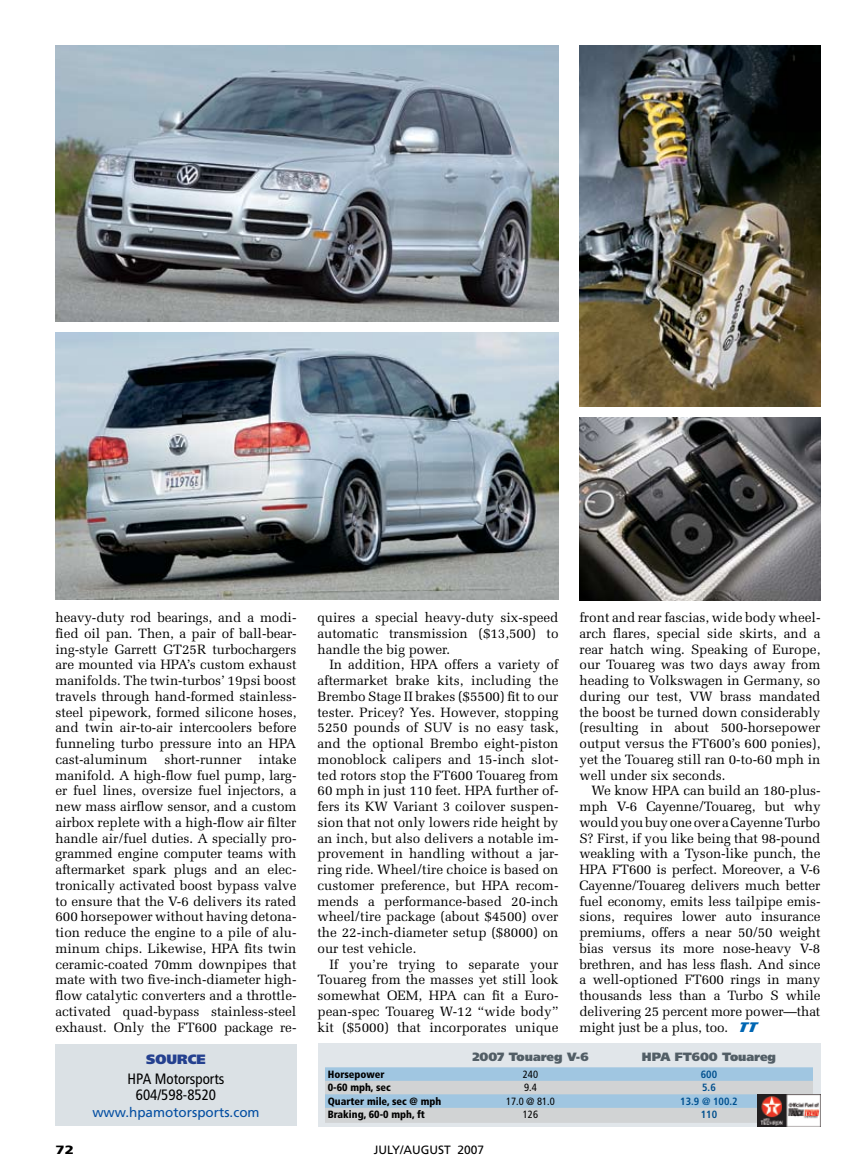
<style>
.page{position:relative;width:864px;height:1175px;background:#fff}
.page>*{position:absolute;margin:0;border:0;box-sizing:border-box;transform-origin:0 0}
.t1{font:condensed 15px/16.5px "Frutiger LT Std";color:#000;text-align:center}
.t2{font:13.5px/15.8px "Melior LT Std";color:#000;text-align:justify}
.t3{font:13.5px "Frutiger LT Std";color:#034ea2}
.t4{font:900 13.5px "Frutiger LT Std";color:#24408f}
.t5{font:900 12px "Frutiger LT Std";color:#525e66}
.t6{font:12px "Frutiger LT Std";color:#000}
.t7{font:900 12px "Frutiger LT Std";color:#000;scale:1.25 1}
.t8{font:900 condensed 10.5px "Frutiger LT Std";color:#000}
.t9{font:700 condensed 10.5px "Frutiger LT Std";color:#00508f}
.t10{font:condensed 10.5px "Frutiger LT Std";color:#000}
.s1{font-family:"Impact Slant Plain";color:#0066b3}
</style>
<div class="page">
<div style="left:318px;top:1043px;width:502px;height:83px;background:#e1e6ea"></div>
<div style="left:325px;top:1067px;width:488px;height:15px;background:#a0c6e1"></div>
<div style="left:325px;top:1080px;width:488px;height:15px;background:#d1d3d4"></div>
<div style="left:325px;top:1094px;width:488px;height:15px;background:#a0c6e1"></div>
<div style="left:325px;top:1107px;width:488px;height:15px;background:#d1d3d4"></div>
<div style="left:56px;top:1044px;width:241px;height:82px;background:#dbe1e5"></div>
<img style="left:56px;top:45px;width:502px;height:276px">
<img style="left:56px;top:333px;width:502px;height:267px">
<img style="left:579px;top:45px;width:241px;height:361px">
<img style="left:579px;top:417px;width:241px;height:183px">
<img style="left:757px;top:1094px;width:63px;height:32px">
<p class="t2" style="left:56px;top:609px;width:243px">heavy-duty rod bearings, and a modi&shy;fied oil pan. Then, a pair of ball-bear&shy;ing-style Garrett GT25R turbochargers are mounted via HPA’s custom exhaust manifolds. The twin-turbos’ 19psi boost travels through hand-formed stainless&shy;steel pipework, formed silicone hoses, and twin air-to-air intercoolers before funneling turbo pressure into an HPA cast-aluminum short-runner intake manifold. A high-flow fuel pump, larg&shy;er fuel lines, oversize fuel injectors, a new mass airflow sensor, and a custom airbox replete with a high-flow air filter handle air/fuel duties. A specially pro&shy;grammed engine computer teams with aftermarket spark plugs and an elec&shy;tronically activated boost bypass valve to ensure that the V‑6 delivers its rated 600 horsepower without having detona&shy;tion reduce the engine to a pile of alu&shy;minum chips. Likewise, HPA fits twin ceramic-coated 70mm downpipes that mate with two five-inch-diameter high&shy;flow catalytic converters and a throttle&shy;activated quad-bypass stainless-steel exhaust. Only the FT600 package re-</p>
<p class="t2" style="left:318px;top:609px;width:243px">quires a special heavy-duty six-speed</p>
<p class="t2" style="left:579px;top:609px;width:242px">front and rear fascias, wide body wheel-</p>
<p class="t2" style="left:579px;top:625px;width:243px">arch flares, special side skirts, and a</p>
<p class="t2" style="left:579px;top:641px;width:242px">rear hatch wing. Speaking of Europe,</p>
<p class="t2" style="left:579px;top:657px;width:242px">our Touareg was two days away from</p>
<p class="t2" style="left:579px;top:672px;width:242px">heading to Volkswagen in Germany, so</p>
<p class="t2" style="left:579px;top:688px;width:243px">during our test, VW brass mandated</p>
<p class="t2" style="left:579px;top:704px;width:242px">the boost be turned down considerably</p>
<p class="t2" style="left:579px;top:720px;width:242px">(resulting in about 500‑horsepower</p>
<p class="t2" style="left:579px;top:735px;width:242px">output versus the FT600’s 600 ponies),</p>
<p class="t2" style="left:579px;top:751px;width:243px">yet the Touareg still ran 0-to-60 mph in</p>
<p class="t2" style="left:579px;top:767px;width:148px">well under six seconds.</p>
<p class="t2" style="left:592px;top:783px;width:231px">We know HPA can build an 180‑plus-</p>
<p class="t2" style="left:579px;top:798px;width:243px">mph V‑6 Cayenne/Touareg, but why</p>
<p class="t2" style="left:579px;top:814px;width:242px">would you buy one over a Cayenne Turbo</p>
<p class="t2" style="left:579px;top:830px;width:243px">S? First, if you like being that 98‑pound</p>
<p class="t2" style="left:579px;top:846px;width:243px">weakling with a Tyson-like punch, the</p>
<p class="t2" style="left:579px;top:861px;width:243px">HPA FT600 is perfect. Moreover, a V‑6</p>
<p class="t2" style="left:579px;top:877px;width:243px">Cayenne/Touareg delivers much better</p>
<p class="t2" style="left:579px;top:893px;width:242px">fuel economy, emits less tailpipe emis-</p>
<p class="t2" style="left:579px;top:909px;width:243px">sions, requires lower auto insurance</p>
<p class="t2" style="left:579px;top:924px;width:243px">premiums, offers a near 50/50 weight</p>
<p class="t2" style="left:579px;top:940px;width:243px">bias versus its more nose-heavy V‑8</p>
<p class="t2" style="left:579px;top:956px;width:243px">brethren, and has less flash. And since</p>
<p class="t2" style="left:579px;top:972px;width:242px">a well-optioned FT600 rings in many</p>
<p class="t2" style="left:579px;top:987px;width:243px">thousands less than a Turbo S while</p>
<p class="t2" style="left:579px;top:1003px;width:242px">delivering 25 percent more power—that</p>
<p class="t2" style="left:579px;top:1019px;width:177px">might just be a plus, too. <span class="s1">TT</span></p>
<p class="t5" style="left:472px;top:1049px;width:118px">2007 Touareg V-6</p>
<p class="t5" style="left:642px;top:1049px;width:136px">HPA FT600 Touareg</p>
<p class="t2" style="left:318px;top:625px;width:243px">automatic transmission ($13,500) to</p>
<p class="t2" style="left:318px;top:641px;width:134px">handle the big power.</p>
<p class="t2" style="left:330px;top:657px;width:230px">In addition, HPA offers a variety of</p>
<p class="t2" style="left:318px;top:672px;width:242px">aftermarket brake kits, including the</p>
<p class="t2" style="left:318px;top:688px;width:243px">Brembo Stage II brakes ($5500) fit to our</p>
<p class="t2" style="left:318px;top:704px;width:242px">tester. Pricey? Yes. However, stopping</p>
<p class="t2" style="left:318px;top:720px;width:243px">5250 pounds of SUV is no easy task,</p>
<p class="t2" style="left:318px;top:735px;width:242px">and the optional Brembo eight-piston</p>
<p class="t2" style="left:318px;top:751px;width:242px">monoblock calipers and 15‑inch slot-</p>
<p class="t2" style="left:318px;top:767px;width:242px">ted rotors stop the FT600 Touareg from</p>
<p class="t2" style="left:318px;top:783px;width:242px">60 mph in just 110 feet. HPA further of-</p>
<p class="t2" style="left:318px;top:798px;width:242px">fers its KW Variant 3 coilover suspen-</p>
<p class="t2" style="left:318px;top:814px;width:243px">sion that not only lowers ride height by</p>
<p class="t2" style="left:318px;top:830px;width:242px">an inch, but also delivers a notable im-</p>
<p class="t2" style="left:318px;top:846px;width:242px">provement in handling without a jar-</p>
<p class="t2" style="left:318px;top:861px;width:242px">ring ride. Wheel/tire choice is based on</p>
<p class="t2" style="left:318px;top:877px;width:242px">customer preference, but HPA recom-</p>
<p class="t2" style="left:317px;top:893px;width:243px">mends a performance-based 20‑inch</p>
<p class="t2" style="left:318px;top:909px;width:242px">wheel/tire package (about $4500) over</p>
<p class="t2" style="left:318px;top:924px;width:243px">the 22‑inch-diameter setup ($8000) on</p>
<p class="t2" style="left:318px;top:940px;width:100px">our test vehicle.</p>
<p class="t2" style="left:330px;top:956px;width:230px">If you’re trying to separate your</p>
<p class="t2" style="left:318px;top:972px;width:242px">Touareg from the masses yet still look</p>
<p class="t2" style="left:318px;top:987px;width:242px">somewhat OEM, HPA can fit a Euro-</p>
<p class="t2" style="left:317px;top:1003px;width:242px">pean-spec Touareg W‑12 “wide body”</p>
<p class="t2" style="left:318px;top:1019px;width:243px">kit ($5000) that incorporates unique</p>
<p class="t4" style="left:146px;top:1051px;width:61px">SOURCE</p>
<p class="t1" style="left:128px;top:1070px;width:98px">HPA Motorsports<br>604/598-8520</p>
<p class="t3" style="left:92px;top:1104px;width:169px">www.hpamotorsports.com</p>
<p class="t8" style="left:328px;top:1067px;width:58px">Horsepower</p>
<p class="t10" style="left:523px;top:1068px;width:17px">240</p>
<p class="t9" style="left:701px;top:1068px;width:18px">600</p>
<p class="t8" style="left:328px;top:1081px;width:65px">0-60 mph, sec</p>
<p class="t10" style="left:524px;top:1081px;width:14px">9.4</p>
<p class="t9" style="left:702px;top:1081px;width:15px">5.6</p>
<p class="t8" style="left:328px;top:1094px;width:115px">Quarter mile, sec @ mph</p>
<p class="t10" style="left:506px;top:1095px;width:50px">17.0 @ 81.0</p>
<p class="t9" style="left:680px;top:1095px;width:59px">13.9 @ 100.2</p>
<p class="t8" style="left:328px;top:1108px;width:99px">Braking, 60-0 mph, ft</p>
<p class="t10" style="left:523px;top:1108px;width:17px">126</p>
<p class="t9" style="left:701px;top:1108px;width:18px">110</p>
<p class="t7" style="left:56px;top:1142px;width:16px">72</p>
<p class="t6" style="left:374px;top:1143px;width:112px">JULY/AUGUST 2007</p>
</div>
